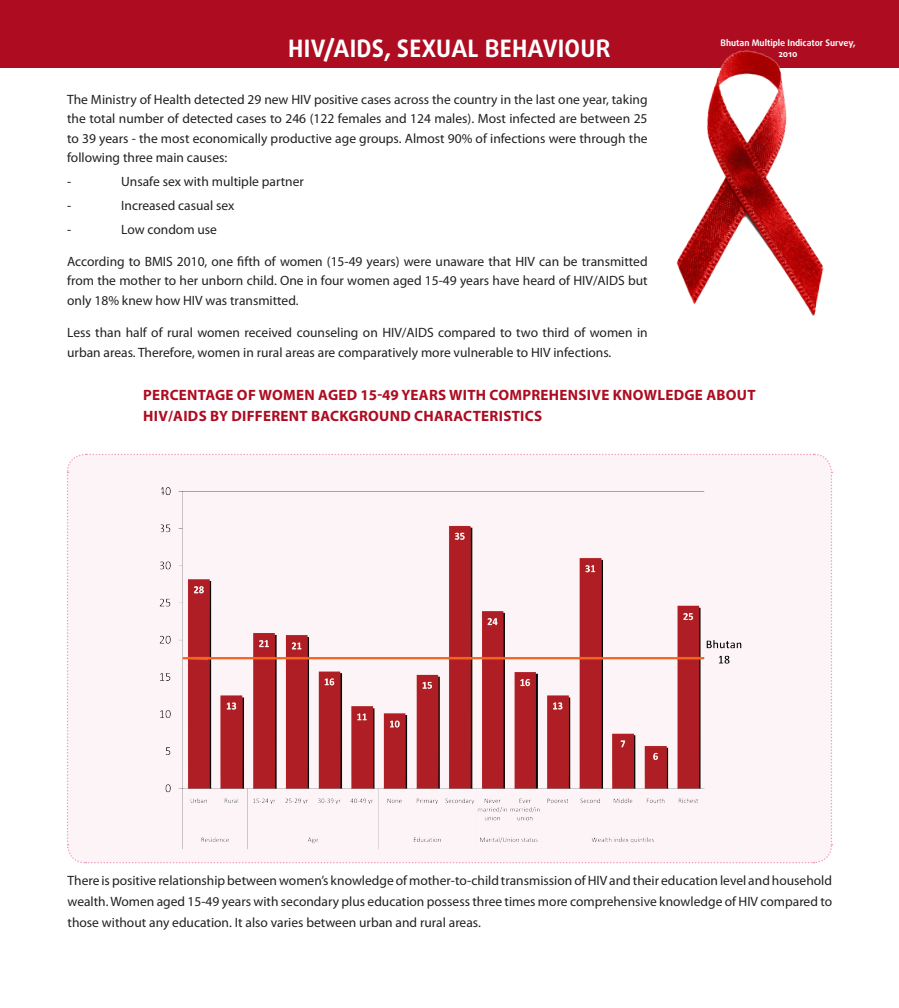
<style>
.page{position:relative;width:899px;height:1008px;background:#fff}
.page>*{position:absolute;margin:0;border:0;box-sizing:border-box;transform-origin:0 0}
.t1{font:700 24px "Daxline Pro";letter-spacing:.01em;color:#fff}
.t2{font:700 15px/21px "Myriad Pro";letter-spacing:.02em;color:#ae0c21}
.t3{font:13.5px/19.5px "Myriad Pro";color:#231f20;text-align:justify}
.t4{font:700 9px/10.8px "Daxline Pro";color:#fff;text-align:center}
</style>
<div class="page">
<svg style="left:66px;top:453px;width:767px;height:411px"></svg>
<div style="left:0;top:0;width:899px;height:68px;background:#ae0c21"></div>
<img style="left:676px;top:50px;width:148px;height:266px">
<p class="t1" style="left:288px;top:32px;width:237px">HIV/AIDS, Sexual Behavi</p>
<p class="t1" style="left:564px;top:32px;width:48px">our</p>
<p class="t3" style="left:67px;top:89px;width:582px">The Ministry of Health detected 29 new HIV positive cases across the country in the last one year, taking the total number of detected cases to 246 (122 females and 124 males). Most infected are between 25 to 39 years - the most economically productive age groups. Almost 90% of infections were through the following three main causes:</p>
<p class="t3" style="left:67px;top:172px;width:6px">-</p>
<p class="t3" style="left:121px;top:172px;width:184px">Unsafe sex with multiple partner</p>
<p class="t3" style="left:67px;top:195px;width:6px">-</p>
<p class="t3" style="left:121px;top:195px;width:115px">Increased casual sex</p>
<p class="t3" style="left:67px;top:219px;width:6px">-</p>
<p class="t3" style="left:121px;top:219px;width:97px">Low condom use</p>
<p class="t3" style="left:67px;top:251px;width:582px">According to BMIS 2010, one fifth of women (15-49 years) were unaware that HIV can be transmitted from the mother to her unborn child. One in four women aged 15-49 years have heard of HIV/AIDS but only 18% knew how HIV was transmitted.</p>
<p class="t3" style="left:67px;top:323px;width:582px">Less than half of rural women received counseling on HIV/AIDS compared to two third of women in urban areas. Therefore, women in rural areas are comparatively more vulnerable to HIV infections.</p>
<p class="t2" style="left:143px;top:384px;width:614px">PERCENTAGE OF WOMEN AGED 15-49 YEARS WITH COMPREHENSIVE KNOWLEDGE ABOUT<br>HIV/AIDS</p>
<p class="t4" style="left:720px;top:37px;width:136px">Bhutan Multiple Indicator Survey,<br>2010</p>
<p class="t2" style="left:210px;top:405px;width:333px">BY DIFFERENT BACKGROUND CHARACTERISTICS</p>
<p class="t3" style="left:68px;top:870px;width:766px;line-height:21px">There is positive relationship between women’s knowledge of mother-to-child transmission of HIV and their education level and household wealth. Women aged 15-49 years with secondary plus education possess three times more comprehensive knowledge of HIV compared to those without any education. It also varies between urban and rural areas.</p>
</div>
